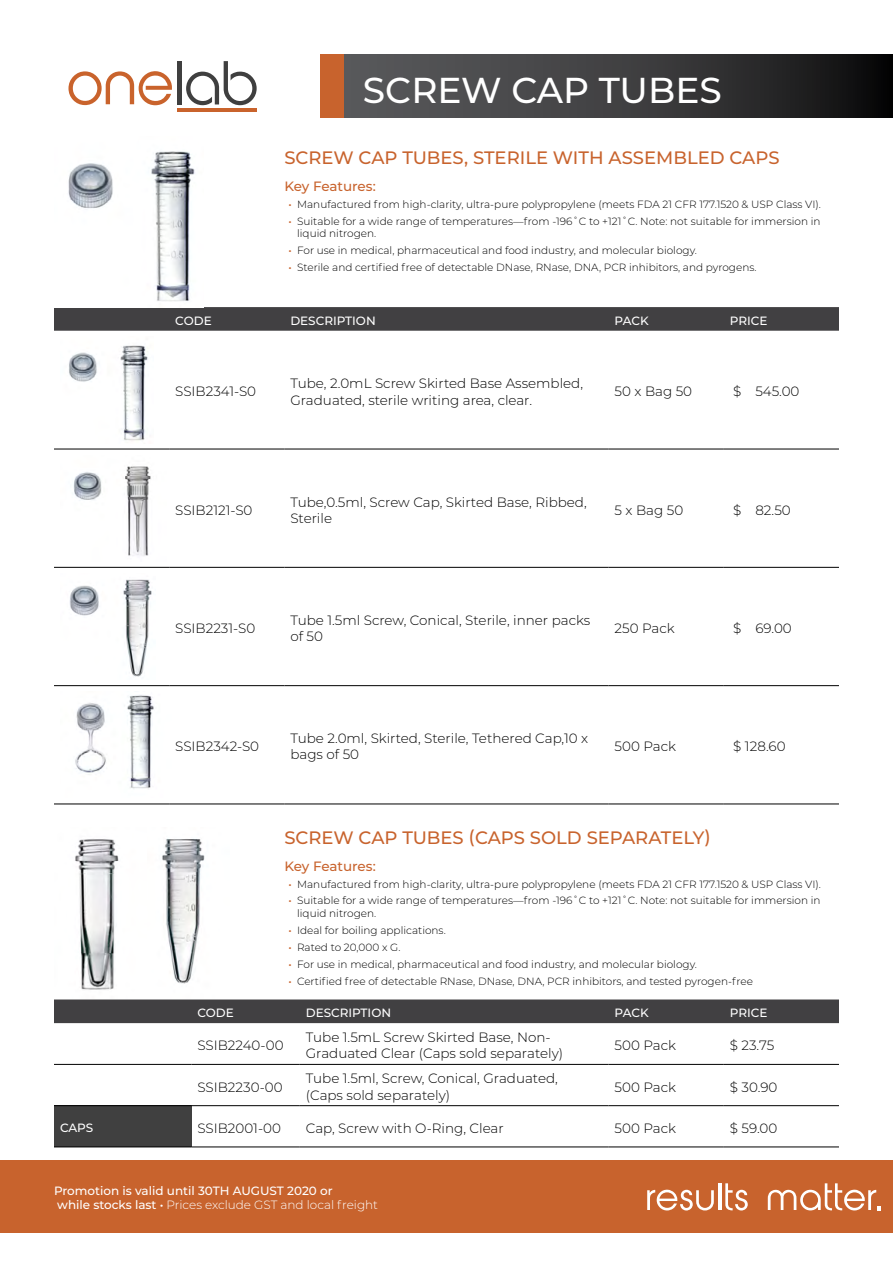
<style>
.page{position:relative;width:893px;height:1263px;background:#fff}
.page>*{position:absolute;margin:0;border:0;box-sizing:border-box;transform-origin:0 0}
.Category{font:500 36px "Montserrat";color:#fff}
.Category-2{font:500 18px "Montserrat";color:#c8632d}
.Table_Body{font:300 13.5px/16.2px "Montserrat";color:#000}
.Key_Feature_Title{font:500 13.5px "Montserrat";letter-spacing:-.01em;color:#c8632d}
.Table_Header{font:500 12px/14.4px "Montserrat";color:#fff}
.t1{font:300 10.5px/12.6px "Montserrat";color:#000}
.s1{font-weight:500;color:#c8632d}
.s2{font-weight:300}
</style>
<div class="page">
<hr style="left:177px;top:108px;width:80px;height:4px;background:#c9632c">
<hr style="left:177px;top:61px;width:4px;height:43px;background:#3f3f3f">
<svg style="left:186px;top:61px;width:71px;height:44px"></svg>
<svg style="left:68px;top:71px;width:104px;height:34px"></svg>
<div style="left:0;top:1161px;width:893px;height:72px;background:#c8632d"></div>
<svg style="left:647px;top:1189px;width:67px;height:21px"></svg>
<hr style="left:718px;top:1183px;width:3px;height:27px;background:#fff">
<svg style="left:725px;top:1183px;width:23px;height:27px"></svg>
<svg style="left:768px;top:1183px;width:113px;height:27px"></svg>
<div style="left:320px;top:54px;width:24px;height:64px;background:#c8632d"></div>
<div style="left:344px;top:54px;width:549px;height:64px;background:linear-gradient(to right,#616164,#131213)"></div>
<svg style="left:54px;top:307px;width:785px;height:24px;background:#454446"></svg>
<hr style="left:54px;top:449px;width:115px;height:1px;background:#000">
<hr style="left:169px;top:449px;width:115px;height:1px;background:#000">
<hr style="left:284px;top:449px;width:325px;height:1px;background:#000">
<hr style="left:609px;top:449px;width:115px;height:1px;background:#000">
<hr style="left:724px;top:449px;width:115px;height:1px;background:#000">
<hr style="left:54px;top:567px;width:115px;height:1px;background:#000">
<hr style="left:54px;top:685px;width:115px;height:1px;background:#000">
<hr style="left:54px;top:803px;width:115px;height:1px;background:#000">
<hr style="left:169px;top:567px;width:115px;height:1px;background:#000">
<hr style="left:284px;top:567px;width:325px;height:1px;background:#000">
<hr style="left:609px;top:567px;width:115px;height:1px;background:#000">
<hr style="left:724px;top:567px;width:115px;height:1px;background:#000">
<hr style="left:169px;top:685px;width:115px;height:1px;background:#000">
<hr style="left:284px;top:685px;width:325px;height:1px;background:#000">
<hr style="left:609px;top:685px;width:115px;height:1px;background:#000">
<hr style="left:724px;top:685px;width:115px;height:1px;background:#000">
<hr style="left:169px;top:803px;width:115px;height:1px;background:#000">
<hr style="left:284px;top:803px;width:325px;height:1px;background:#000">
<hr style="left:609px;top:803px;width:115px;height:1px;background:#000">
<hr style="left:724px;top:803px;width:115px;height:1px;background:#000">
<img style="left:69px;top:345px;width:79px;height:96px">
<img style="left:73px;top:466px;width:78px;height:90px">
<img style="left:69px;top:579px;width:83px;height:98px">
<img style="left:75px;top:695px;width:79px;height:94px">
<img style="left:68px;top:151px;width:127px;height:151px">
<img style="left:162px;top:838px;width:43px;height:146px">
<img style="left:75px;top:839px;width:44px;height:151px">
<div style="left:54px;top:999px;width:785px;height:24px;background:#414042"></div>
<div style="left:54px;top:1106px;width:137px;height:41px;background:#404040"></div>
<hr style="left:54px;top:1064px;width:137px;height:1px;background:#000">
<hr style="left:191px;top:1064px;width:109px;height:1px;background:#000">
<hr style="left:300px;top:1064px;width:309px;height:1px;background:#000">
<hr style="left:609px;top:1064px;width:115px;height:1px;background:#000">
<hr style="left:724px;top:1064px;width:115px;height:1px;background:#000">
<hr style="left:54px;top:1105px;width:137px;height:1px;background:#000">
<hr style="left:54px;top:1146px;width:137px;height:1px;background:#000">
<hr style="left:191px;top:1105px;width:109px;height:1px;background:#000">
<hr style="left:300px;top:1105px;width:309px;height:1px;background:#000">
<hr style="left:609px;top:1105px;width:115px;height:1px;background:#000">
<hr style="left:724px;top:1105px;width:115px;height:1px;background:#000">
<hr style="left:191px;top:1146px;width:109px;height:1px;background:#000">
<hr style="left:300px;top:1146px;width:309px;height:1px;background:#000">
<hr style="left:609px;top:1146px;width:115px;height:1px;background:#000">
<hr style="left:724px;top:1146px;width:115px;height:1px;background:#000">
<p class="Category" style="left:363px;top:65px;width:360px">SCREW CAP TUBES</p>
<p class="Category-2" style="left:284px;top:145px;width:497px">SCREW CAP TUBES, STERILE WITH ASSEMBLED CAPS</p>
<p class="Key_Feature_Title" style="left:284px;top:177px;width:93px">Key Features:</p>
<p class="t1" style="left:289px;top:197px;width:534px"><span class="s1">•</span> Manufactured from high-clarity, ultra-pure polypropylene (meets FDA 21 CFR 177.1520 &amp; USP Class VI).</p>
<p class="t1" style="left:297px;top:214px;width:525px;text-indent:-9px"><span class="s1">•</span> Suitable for a wide range of temperatures—from -196˚C to +121˚C. Note: not suitable for immersion in liquid nitrogen.</p>
<p class="t1" style="left:289px;top:244px;width:410px"><span class="s1">•</span> For use in medical, pharmaceutical and food industry, and molecular biology.</p>
<p class="t1" style="left:289px;top:261px;width:469px"><span class="s1">•</span> Sterile and certified free of detectable DNase, RNase, DNA, PCR inhibitors, and pyrogens.</p>
<p class="Table_Header" style="left:175px;top:313px;width:38px">CODE</p>
<p class="Table_Header" style="left:290px;top:313px;width:87px">DESCRIPTION</p>
<p class="Table_Header" style="left:615px;top:313px;width:36px">PACK</p>
<p class="Table_Header" style="left:730px;top:313px;width:39px">PRICE</p>
<p class="Table_Body" style="left:175px;top:383px;width:82px">SSIB2341-S0</p>
<p class="Table_Body" style="left:290px;top:375px;width:294px">Tube, 2.0mL Screw Skirted Base Assembled,<br>Graduated, sterile writing area, clear.</p>
<p class="Table_Body" style="left:615px;top:383px;width:79px">50 x Bag 50</p>
<p class="Table_Body" style="left:733px;top:383px;width:68px">$ 545.00</p>
<p class="Table_Body" style="left:175px;top:501px;width:79px">SSIB2121-S0</p>
<p class="Table_Body" style="left:290px;top:493px;width:298px">Tube,0.5ml, Screw Cap, Skirted Base, Ribbed,<br>Sterile</p>
<p class="Table_Body" style="left:615px;top:501px;width:70px">5 x Bag 50</p>
<p class="Table_Body" style="left:733px;top:501px;width:59px">$ 82.50</p>
<p class="Table_Body" style="left:175px;top:620px;width:82px">SSIB2231-S0</p>
<p class="Table_Body" style="left:290px;top:612px;width:301px">Tube 1.5ml Screw, Conical, Sterile, inner packs of 50</p>
<p class="Table_Body" style="left:615px;top:620px;width:62px">250 Pack</p>
<p class="Table_Body" style="left:733px;top:620px;width:60px">$ 69.00</p>
<p class="Table_Body" style="left:175px;top:738px;width:85px">SSIB2342-S0</p>
<p class="Table_Body" style="left:290px;top:730px;width:299px">Tube 2.0ml, Skirted, Sterile, Tethered Cap,10 x bags of 50</p>
<p class="Table_Body" style="left:615px;top:738px;width:63px">500 Pack</p>
<p class="Table_Body" style="left:733px;top:738px;width:54px">$ 128.60</p>
<p class="Category-2" style="left:284px;top:825px;width:428px">SCREW CAP TUBES (CAPS SOLD SEPARATELY)</p>
<p class="Key_Feature_Title" style="left:284px;top:856px;width:93px">Key Features:</p>
<p class="t1" style="left:289px;top:877px;width:534px"><span class="s1">•</span> Manufactured from high-clarity, ultra-pure polypropylene (meets FDA 21 CFR 177.1520 &amp; USP Class VI).</p>
<p class="t1" style="left:297px;top:894px;width:525px;text-indent:-9px"><span class="s1">•</span> Suitable for a wide range of temperatures—from -196˚C to +121˚C. Note: not suitable for immersion in liquid nitrogen.</p>
<p class="t1" style="left:289px;top:923px;width:159px"><span class="s1">•</span> Ideal for boiling applications.</p>
<p class="t1" style="left:289px;top:940px;width:113px"><span class="s1">•</span> Rated to 20,000 x G.</p>
<p class="t1" style="left:289px;top:957px;width:410px"><span class="s1">•</span> For use in medical, pharmaceutical and food industry, and molecular biology.</p>
<p class="t1" style="left:289px;top:974px;width:466px"><span class="s1">•</span> Certified free of detectable RNase, DNase, DNA, PCR inhibitors, and tested pyrogen-free</p>
<p class="Table_Header" style="left:197px;top:1005px;width:38px">CODE</p>
<p class="Table_Header" style="left:306px;top:1005px;width:87px">DESCRIPTION</p>
<p class="Table_Header" style="left:615px;top:1005px;width:36px">PACK</p>
<p class="Table_Header" style="left:730px;top:1005px;width:39px">PRICE</p>
<p class="Table_Body" style="left:197px;top:1037px;width:88px">SSIB2240-00</p>
<p class="Table_Body" style="left:306px;top:1029px;width:259px">Tube 1.5mL Screw Skirted Base, Non-<br>Graduated Clear (Caps sold separately)</p>
<p class="Table_Body" style="left:615px;top:1037px;width:63px">500 Pack</p>
<p class="Table_Body" style="left:730px;top:1037px;width:46px">$ 23.75</p>
<p class="Table_Body" style="left:197px;top:1078px;width:87px">SSIB2230-00</p>
<p class="Table_Body" style="left:306px;top:1070px;width:254px">Tube 1.5ml, Screw, Conical, Graduated, (Caps sold separately)</p>
<p class="Table_Body" style="left:615px;top:1078px;width:63px">500 Pack</p>
<p class="Table_Body" style="left:730px;top:1078px;width:49px">$ 30.90</p>
<p class="Table_Header" style="left:60px;top:1120px;width:35px">CAPS</p>
<p class="Table_Body" style="left:197px;top:1119px;width:85px">SSIB2001-00</p>
<p class="Table_Body" style="left:306px;top:1119px;width:199px">Cap, Screw with O-Ring, Clear</p>
<p class="Table_Body" style="left:615px;top:1119px;width:63px">500 Pack</p>
<p class="Table_Body" style="left:730px;top:1119px;width:49px">$ 59.00</p>
<p class="Table_Header" style="left:54px;top:1182px;width:326px">Promotion is valid until 30TH AUGUST 2020 or<br>while stocks last • <span class="s2">Prices exclude GST and local freight</span></p>
</div>
